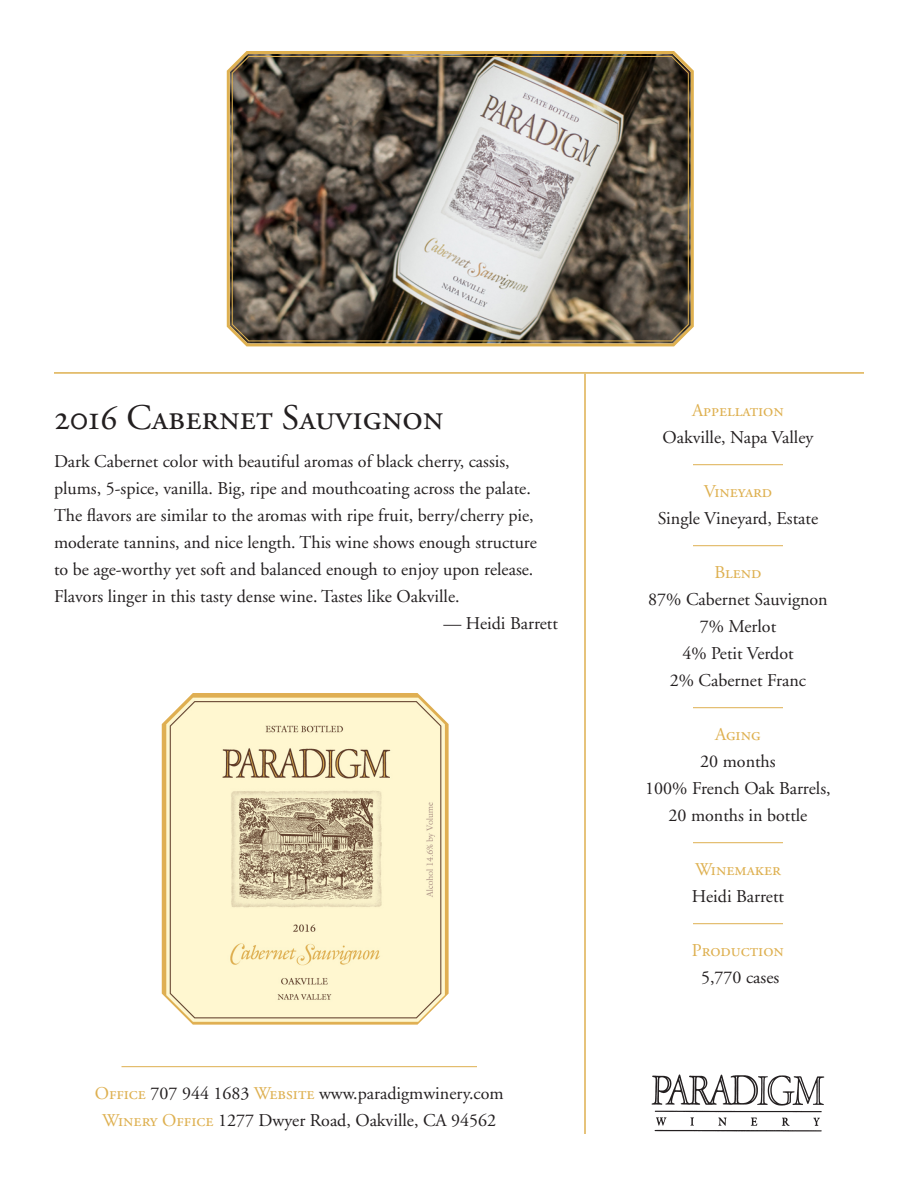
<style>
.page{position:relative;width:918px;height:1188px;background:#fff}
.page>*{position:absolute;margin:0;border:0;box-sizing:border-box;transform-origin:0 0}
.t1{font:36px "Adobe Garamond Regular SC";color:#231f20}
.t2{font:18px/27px "Adobe Garamond";color:#231f20;text-align:center}
.t3{font:18px "Adobe Garamond Regular SC";color:#deb050}
.s1{font-family:"Adobe Garamond Regular SC";color:#deb050}
</style>
<div class="page">
<svg style="left:226px;top:51px;width:468px;height:296px;background:#c1a469"></svg>
<img style="left:231px;top:55px;width:458px;height:287px">
<img style="left:651px;top:1074px;width:174px;height:58px">
<img style="left:162px;top:693px;width:287px;height:332px">
<hr style="left:584px;top:374px;width:2px;height:760px;background:#deb050">
<hr style="left:54px;top:372px;width:810px;height:2px;background:#deb050">
<hr style="left:122px;top:1066px;width:355px;height:1px;background:#deb050">
<hr style="left:693px;top:464px;width:90px;height:1px;background:#deb050">
<hr style="left:693px;top:545px;width:90px;height:1px;background:#deb050">
<hr style="left:693px;top:707px;width:90px;height:1px;background:#deb050">
<hr style="left:693px;top:842px;width:90px;height:1px;background:#deb050">
<hr style="left:693px;top:923px;width:90px;height:1px;background:#deb050">
<h1 class="t1" style="left:54px;top:398px;width:391px">2016 Cabernet Sauvignon</h1>
<p class="t2" style="left:54px;top:449px;width:484px;text-align:left">Dark Cabernet color with beautiful aromas of black cherry, cassis, plums, 5-spice, vanilla. Big, ripe and mouthcoating across the palate.<br>The flavors are similar to the aromas with ripe fruit, berry/cherry pie, moderate tannins, and nice length. This wine shows enough structure to be age-worthy yet soft and balanced enough to enjoy upon release.<br>Flavors linger in this tasty dense wine. Tastes like Oakville.</p>
<p class="t2" style="left:443px;top:611px;width:116px">— Heidi Barrett</p>
<p class="t2" style="left:95px;top:1080px;width:411px"><span class="s1">Office</span> 707 944 1683 <span class="s1">Website</span> www.paradigmwinery.com<br><span class="s1">Winery Office</span> 1277 Dwyer Road, Oakville, CA 94562</p>
<p class="t3" style="left:692px;top:400px;width:93px">Appellation</p>
<p class="t2" style="left:663px;top:424px;width:152px">Oakville, Napa Valley</p>
<p class="t3" style="left:704px;top:481px;width:70px">Vineyard</p>
<p class="t2" style="left:658px;top:505px;width:162px">Single Vineyard, Estate</p>
<p class="t3" style="left:714px;top:562px;width:49px">Blend</p>
<p class="t2" style="left:648px;top:586px;width:181px">87% Cabernet Sauvignon<br>7% Merlot<br>4% Petit Verdot<br>2% Cabernet Franc</p>
<p class="t3" style="left:715px;top:724px;width:47px">Aging</p>
<p class="t2" style="left:645px;top:748px;width:187px">20 months<br>100% French Oak Barrels,<br>20 months in bottle</p>
<p class="t3" style="left:695px;top:859px;width:87px">Winemaker</p>
<p class="t2" style="left:692px;top:883px;width:94px">Heidi Barrett</p>
<p class="t3" style="left:692px;top:940px;width:94px">Production</p>
<p class="t2" style="left:701px;top:964px;width:80px">5,770 cases</p>
</div>
